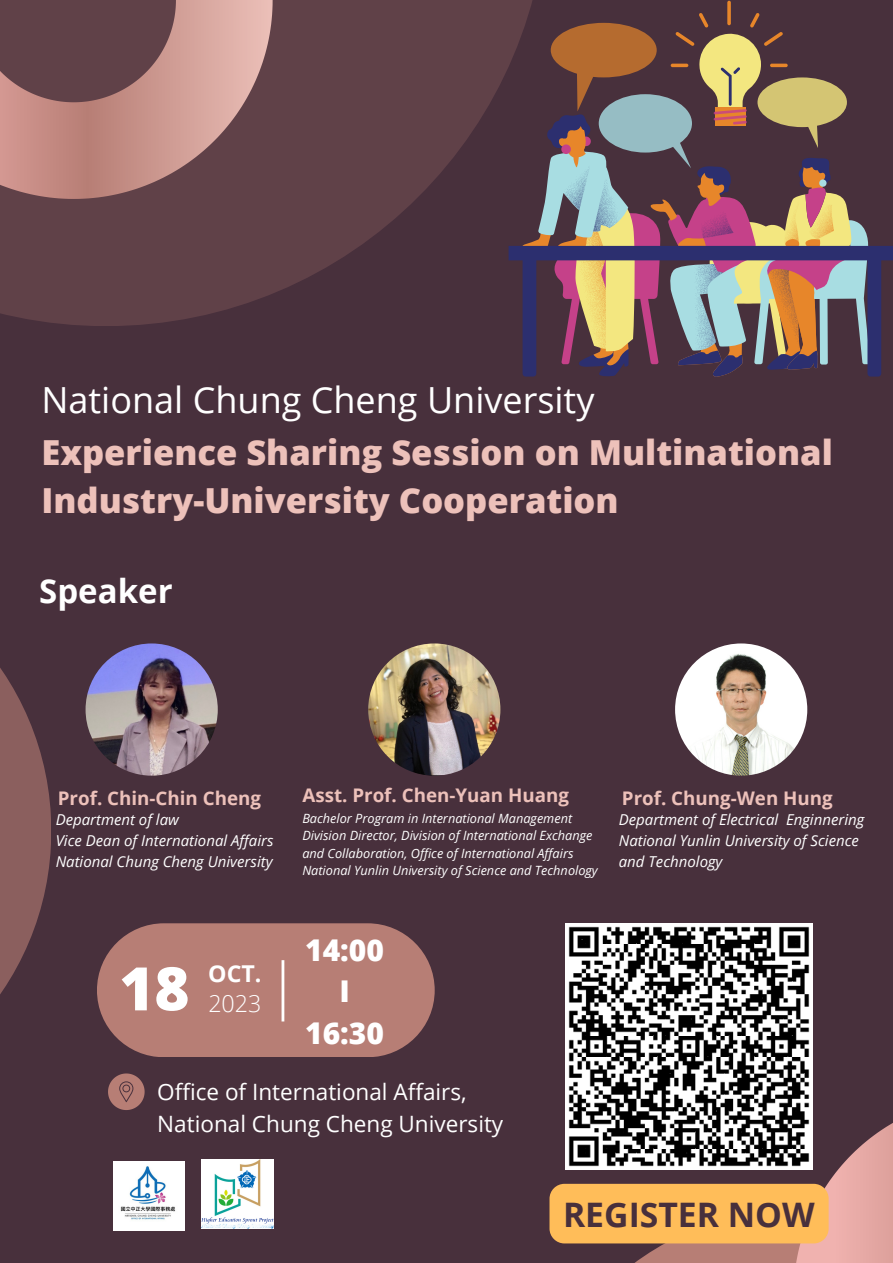
<style>
.page{position:relative;width:893px;height:1263px;background:#48303c}
.page>*{position:absolute;margin:0;border:0;box-sizing:border-box;transform-origin:0 0}
.t1{font:800 60px "Open Sans";color:#fff}
.t2{font:36px "Open Sans";color:#fff}
.t3{font:800 34.5px/47.8px "Open Sans";color:#edc1ba}
.t4{font:700 33.75px "Open Sans";color:#48303c}
.t5{font:700 33px "Open Sans";color:#fff}
.t6{font:800 30px "Open Sans";color:#fff}
.t7{font:700 23.25px "Open Sans";color:#fff}
.t8{font:300 23.25px "Open Sans";color:#fff}
.t9{font:22.5px "Open Sans";color:#fff}
.t10{font:700 18.75px "Open Sans";color:#edc1ba}
.t11{font:italic 15px/20.9px "Open Sans";color:#fff}
.t12{font:italic 12.75px/17.4px "Open Sans";color:#fff}
</style>
<div class="page">
<svg style="left:0;top:668px;width:51px;height:326px;fill:#8b5f5e"></svg>
<svg style="left:0;top:0;width:532px;height:326px;fill:#604148"></svg>
<svg style="left:108px;top:1073px;width:37px;height:37px"></svg>
<div style="left:97px;top:923px;width:338px;height:134px;background:#b77e75;border-radius:67px"></div>
<hr style="left:281px;top:960px;width:3px;height:61px;background:#fff">
<svg style="left:551px;top:1236px;width:242px;height:27px;fill:#b77e75"></svg>
<svg style="left:0;top:0;width:273px;height:199px;background:#9e7271"></svg>
<svg style="left:793px;top:1096px;width:100px;height:167px"></svg>
<svg style="left:727px;top:1px;width:4px;height:24px"></svg>
<svg style="left:521px;top:13px;width:348px;height:233px"></svg>
<svg style="left:508px;top:246px;width:385px;height:131px"></svg>
<img style="left:86px;top:643px;width:132px;height:133px;border-radius:50%">
<img style="left:368px;top:643px;width:132px;height:133px;border-radius:50%">
<img style="left:675px;top:643px;width:132px;height:133px;border-radius:50%">
<img style="left:566px;top:923px;width:246px;height:247px">
<img style="left:114px;top:1161px;width:70px;height:70px">
<img style="left:202px;top:1160px;width:71px;height:69px">
<div style="left:549px;top:1184px;width:279px;height:59px;background:#ffbd59;border-radius:15px"></div>
<p class="t2" style="left:41px;top:374px;width:554px">National Chung Cheng University</p>
<p class="t3" style="left:41px;top:428px;width:793px">Experience Sharing Session on Multinational<br>Industry-University Cooperation</p>
<p class="t5" style="left:39px;top:568px;width:135px">Speaker</p>
<p class="t10" style="left:58px;top:785px;width:205px">Prof. Chin-Chin Cheng</p>
<p class="t11" style="left:56px;top:809px;width:125px">Department of law</p>
<p class="t11" style="left:56px;top:830px;width:219px">Vice Dean of International Affairs</p>
<p class="t11" style="left:56px;top:851px;width:218px">National Chung Cheng University</p>
<p class="t10" style="left:302px;top:782px;width:268px">Asst. Prof. Chen-Yuan Huang</p>
<p class="t12" style="left:302px;top:809px;width:271px">Bachelor Program in International Management</p>
<p class="t12" style="left:302px;top:826px;width:292px">Division Director, Division of International Exchange and Collaboration, Office of International Affairs</p>
<p class="t12" style="left:302px;top:861px;width:297px">National Yunlin University of Science and Technology</p>
<p class="t10" style="left:622px;top:785px;width:212px">Prof. Chung-Wen Hung</p>
<p class="t11" style="left:619px;top:809px;width:247px">Department of Electrical Enginnering</p>
<p class="t11" style="left:619px;top:830px;width:241px">National Yunlin University of Science and Technology</p>
<p class="t1" style="left:119px;top:946px;width:72px">18</p>
<p class="t7" style="left:208px;top:957px;width:55px">OCT.</p>
<p class="t8" style="left:208px;top:987px;width:54px">2023</p>
<p class="t6" style="left:305px;top:929px;width:80px">14:00</p>
<p class="t6" style="left:339px;top:970px;width:12px">I</p>
<p class="t6" style="left:305px;top:1012px;width:80px">16:30</p>
<p class="t9" style="left:157px;top:1076px;width:311px">Office of International Affairs,</p>
<p class="t9" style="left:157px;top:1107px;width:347px">National Chung Cheng University</p>
<p class="t4" style="left:563px;top:1190px;width:253px">REGISTER NOW</p>
</div>
